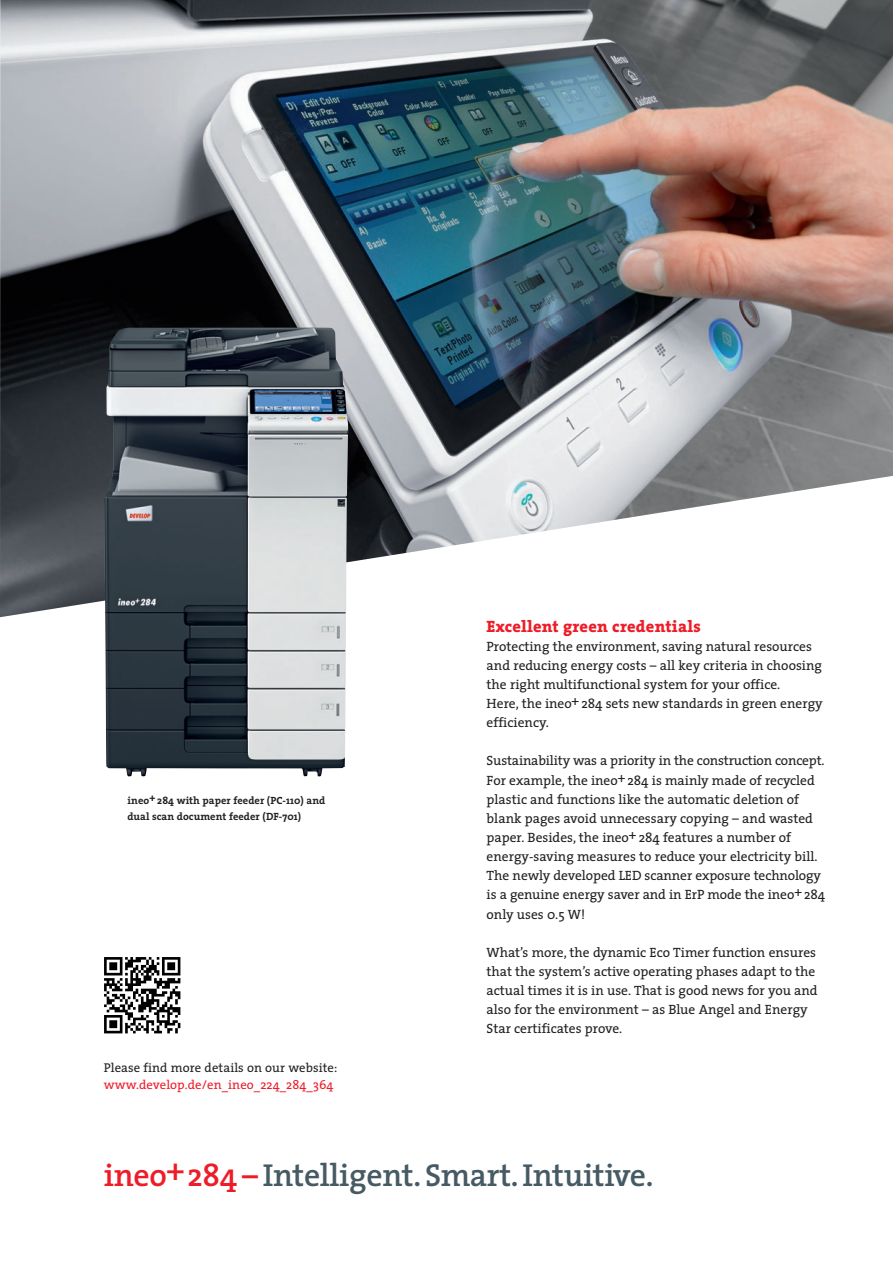
<style>
.page{position:relative;width:893px;height:1263px;background:#fff}
.page>*{position:absolute;margin:0;border:0;box-sizing:border-box;transform-origin:0 0}
.t1{font:600 31.8px "The Serif";letter-spacing:-.01em;color:#465a64}
.t2{font:800 16.5px "The Serif";letter-spacing:.01em;color:#ee1c28}
.t3{font:13.5px/19.2px "The Serif";color:#231f20}
.t4{font:12.75px "The Serif";letter-spacing:.005em;color:#231f20}
.t5{font:12.75px "The Serif";letter-spacing:.005em;color:#ee1c28}
.t6{font:700 10.5px/15.9px "The Serif";letter-spacing:.005em;color:#231f20}
.s1{color:#ee1c28}
</style>
<div class="page">
<img style="left:0;top:0;width:893px;height:617px">
<img style="left:104px;top:328px;width:244px;height:448px">
<img style="left:104px;top:957px;width:77px;height:77px">
<p class="t6" style="left:128px;top:793px;width:199px">ineo+ 284 with paper feeder (PC-110) and dual scan document feeder (DF-701)</p>
<p class="t4" style="left:104px;top:1062px;width:235px">Please find more details on our website:</p>
<p class="t5" style="left:104px;top:1079px;width:231px">www.develop.de/en_ineo_224_284_364</p>
<p class="t2" style="left:487px;top:619px;width:216px">Excellent green credentials</p>
<p class="t3" style="left:487px;top:638px;width:338px">Protecting the environment, saving natural resources and reducing energy costs – all key criteria in choosing the right multifunctional system for your office.<br>Here, the ineo+ 284 sets new standards in green energy efficiency.</p>
<p class="t3" style="left:487px;top:753px;width:340px">Sustainability was a priority in the construction concept.<br>For example, the ineo+ 284 is mainly made of recycled plastic and functions like the automatic deletion of blank pages avoid unnecessary copying – and wasted paper. Besides, the ineo+ 284 features a number of energy-saving measures to reduce your electricity bill.<br>The newly developed LED scanner exposure technology is a genuine energy saver and in ErP mode the ineo+ 284 only uses 0.5 W!</p>
<p class="t3" style="left:487px;top:944px;width:333px">What’s more, the dynamic Eco Timer function ensures that the system’s active operating phases adapt to the actual times it is in use. That is good news for you and also for the environment – as Blue Angel and Energy Star certificates prove.</p>
<h1 class="t1" style="left:104px;top:1163px;width:551px"><span class="s1">ineo</span><sup>+</sup><span class="s1">284 –</span> Intelligent. Smart. Intuitive.</h1>
</div>
